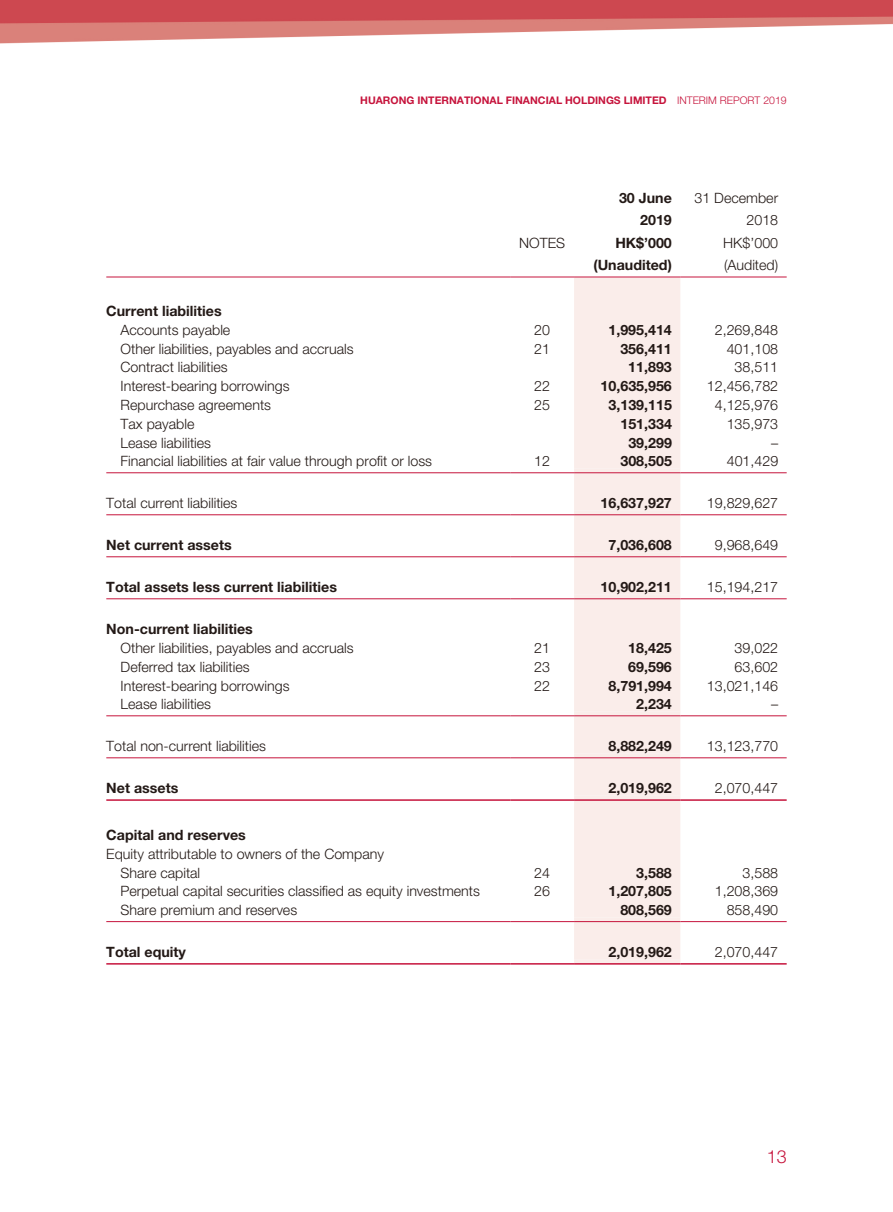
<style>
.page{position:relative;width:893px;height:1212px;background:#fff}
.page>*{position:absolute;margin:0;border:0;box-sizing:border-box;transform-origin:0 0}
.t1{font:300 18px "Helvetica Neue LT Std";color:#c6143c}
.t2{font:300 14.25px/18.8px "Helvetica Neue LT Std";color:#231916}
.t3{font:700 14.25px "Helvetica Neue LT Std";color:#231916}
.t4{font:700 10.5px "Helvetica Neue LT Std";color:#c6143c}
.s1{font-weight:300}
</style>
<div class="page">
<img style="left:0;top:0;width:893px;height:965px">
<div style="left:574px;top:278px;width:106px;height:191px;background:#faedea"></div>
<div style="left:574px;top:469px;width:106px;height:494px;background:#faedea"></div>
<hr style="left:106px;top:277px;width:404px;height:1px;background:#c6143c">
<hr style="left:510px;top:277px;width:64px;height:1px;background:#c6143c">
<hr style="left:574px;top:277px;width:106px;height:1px;background:#c6143c">
<hr style="left:680px;top:277px;width:107px;height:1px;background:#c6143c">
<hr style="left:106px;top:472px;width:404px;height:1px;background:#c6143c">
<hr style="left:510px;top:472px;width:64px;height:1px;background:#c6143c">
<hr style="left:574px;top:472px;width:106px;height:1px;background:#c6143c">
<hr style="left:680px;top:472px;width:107px;height:1px;background:#c6143c">
<hr style="left:106px;top:514px;width:404px;height:1px;background:#c6143c">
<hr style="left:510px;top:514px;width:64px;height:1px;background:#c6143c">
<hr style="left:574px;top:514px;width:106px;height:1px;background:#c6143c">
<hr style="left:680px;top:514px;width:107px;height:1px;background:#c6143c">
<hr style="left:106px;top:556px;width:404px;height:1px;background:#c6143c">
<hr style="left:510px;top:556px;width:64px;height:1px;background:#c6143c">
<hr style="left:574px;top:556px;width:106px;height:1px;background:#c6143c">
<hr style="left:680px;top:556px;width:107px;height:1px;background:#c6143c">
<hr style="left:106px;top:598px;width:404px;height:1px;background:#c6143c">
<hr style="left:510px;top:598px;width:64px;height:1px;background:#c6143c">
<hr style="left:574px;top:598px;width:106px;height:1px;background:#c6143c">
<hr style="left:680px;top:598px;width:107px;height:1px;background:#c6143c">
<hr style="left:106px;top:715px;width:404px;height:1px;background:#c6143c">
<hr style="left:510px;top:715px;width:64px;height:1px;background:#c6143c">
<hr style="left:574px;top:715px;width:106px;height:1px;background:#c6143c">
<hr style="left:680px;top:715px;width:107px;height:1px;background:#c6143c">
<hr style="left:106px;top:757px;width:404px;height:1px;background:#c6143c">
<hr style="left:510px;top:757px;width:64px;height:1px;background:#c6143c">
<hr style="left:574px;top:757px;width:106px;height:1px;background:#c6143c">
<hr style="left:680px;top:757px;width:107px;height:1px;background:#c6143c">
<hr style="left:106px;top:799px;width:404px;height:2px;background:#c6143c">
<hr style="left:510px;top:799px;width:64px;height:2px;background:#c6143c">
<hr style="left:574px;top:799px;width:106px;height:2px;background:#c6143c">
<hr style="left:680px;top:799px;width:107px;height:2px;background:#c6143c">
<hr style="left:106px;top:921px;width:404px;height:1px;background:#c6143c">
<hr style="left:510px;top:921px;width:64px;height:1px;background:#c6143c">
<hr style="left:574px;top:921px;width:106px;height:1px;background:#c6143c">
<hr style="left:680px;top:921px;width:107px;height:1px;background:#c6143c">
<hr style="left:106px;top:963px;width:404px;height:1px;background:#c6143c">
<hr style="left:510px;top:963px;width:64px;height:1px;background:#c6143c">
<hr style="left:574px;top:963px;width:106px;height:1px;background:#c6143c">
<hr style="left:680px;top:963px;width:107px;height:1px;background:#c6143c">
<p class="t4" style="left:360px;top:94px;width:428px">HUARONG INTERNATIONAL FINANCIAL HOLDINGS LIMITED <span class="s1">INTERIM REPORT 2019</span></p>
<p class="t3" style="left:619px;top:189px;width:54px">30 June</p>
<p class="t2" style="left:694px;top:188px;width:85px">31 December</p>
<p class="t3" style="left:640px;top:212px;width:33px">2019</p>
<p class="t2" style="left:746px;top:211px;width:33px">2018</p>
<p class="t2" style="left:519px;top:233px;width:47px">NOTES</p>
<p class="t3" style="left:615px;top:234px;width:58px">HK$’000</p>
<p class="t2" style="left:723px;top:233px;width:56px">HK$’000</p>
<p class="t3" style="left:593px;top:257px;width:80px">(Unaudited)</p>
<p class="t2" style="left:724px;top:256px;width:56px">(Audited)</p>
<p class="t3" style="left:106px;top:302px;width:117px">Current liabilities</p>
<p class="t2" style="left:121px;top:320px;width:111px">Accounts payable</p>
<p class="t2" style="left:534px;top:320px;width:17px">20</p>
<p class="t3" style="left:608px;top:321px;width:65px">1,995,414</p>
<p class="t2" style="left:715px;top:320px;width:65px">2,269,848</p>
<p class="t2" style="left:121px;top:339px;width:235px">Other liabilities, payables and accruals</p>
<p class="t2" style="left:534px;top:339px;width:17px">21</p>
<p class="t3" style="left:620px;top:340px;width:53px">356,411</p>
<p class="t2" style="left:727px;top:339px;width:53px">401,108</p>
<p class="t2" style="left:121px;top:358px;width:109px">Contract liabilities</p>
<p class="t3" style="left:628px;top:359px;width:45px">11,893</p>
<p class="t2" style="left:735px;top:358px;width:45px">38,511</p>
<p class="t2" style="left:121px;top:376px;width:170px">Interest-bearing borrowings</p>
<p class="t2" style="left:534px;top:376px;width:17px">22</p>
<p class="t3" style="left:601px;top:377px;width:73px">10,635,956</p>
<p class="t2" style="left:707px;top:376px;width:73px">12,456,782</p>
<p class="t2" style="left:121px;top:395px;width:152px">Repurchase agreements</p>
<p class="t2" style="left:534px;top:395px;width:17px">25</p>
<p class="t3" style="left:608px;top:396px;width:65px">3,139,115</p>
<p class="t2" style="left:715px;top:395px;width:65px">4,125,976</p>
<p class="t2" style="left:121px;top:414px;width:75px">Tax payable</p>
<p class="t3" style="left:620px;top:415px;width:53px">151,334</p>
<p class="t2" style="left:727px;top:414px;width:53px">135,973</p>
<p class="t2" style="left:121px;top:433px;width:92px">Lease liabilities</p>
<p class="t3" style="left:628px;top:434px;width:45px">39,299</p>
<p class="t2" style="left:771px;top:433px;width:9px">–</p>
<p class="t2" style="left:121px;top:451px;width:313px">Financial liabilities at fair value through profit or loss</p>
<p class="t2" style="left:534px;top:451px;width:17px">12</p>
<p class="t3" style="left:620px;top:452px;width:53px">308,505</p>
<p class="t2" style="left:727px;top:451px;width:53px">401,429</p>
<p class="t2" style="left:106px;top:493px;width:133px">Total current liabilities</p>
<p class="t3" style="left:601px;top:494px;width:73px">16,637,927</p>
<p class="t2" style="left:707px;top:493px;width:73px">19,829,627</p>
<p class="t3" style="left:106px;top:536px;width:127px">Net current assets</p>
<p class="t3" style="left:608px;top:536px;width:65px">7,036,608</p>
<p class="t2" style="left:715px;top:535px;width:65px">9,968,649</p>
<p class="t3" style="left:106px;top:578px;width:232px">Total assets less current liabilities</p>
<p class="t3" style="left:601px;top:578px;width:73px">10,902,211</p>
<p class="t2" style="left:707px;top:577px;width:73px">15,194,217</p>
<p class="t3" style="left:106px;top:620px;width:148px">Non-current liabilities</p>
<p class="t2" style="left:121px;top:638px;width:235px">Other liabilities, payables and accruals</p>
<p class="t2" style="left:534px;top:638px;width:17px">21</p>
<p class="t3" style="left:628px;top:639px;width:45px">18,425</p>
<p class="t2" style="left:735px;top:638px;width:45px">39,022</p>
<p class="t2" style="left:121px;top:657px;width:131px">Deferred tax liabilities</p>
<p class="t2" style="left:534px;top:657px;width:17px">23</p>
<p class="t3" style="left:628px;top:658px;width:45px">69,596</p>
<p class="t2" style="left:735px;top:657px;width:45px">63,602</p>
<p class="t2" style="left:121px;top:676px;width:170px">Interest-bearing borrowings</p>
<p class="t2" style="left:534px;top:676px;width:17px">22</p>
<p class="t3" style="left:608px;top:677px;width:65px">8,791,994</p>
<p class="t2" style="left:707px;top:676px;width:73px">13,021,146</p>
<p class="t2" style="left:121px;top:694px;width:92px">Lease liabilities</p>
<p class="t3" style="left:636px;top:695px;width:37px">2,234</p>
<p class="t2" style="left:771px;top:694px;width:9px">–</p>
<p class="t2" style="left:106px;top:736px;width:161px">Total non-current liabilities</p>
<p class="t3" style="left:608px;top:737px;width:65px">8,882,249</p>
<p class="t2" style="left:707px;top:736px;width:73px">13,123,770</p>
<p class="t3" style="left:106px;top:779px;width:74px">Net assets</p>
<p class="t3" style="left:608px;top:779px;width:65px">2,019,962</p>
<p class="t2" style="left:715px;top:778px;width:65px">2,070,447</p>
<p class="t3" style="left:106px;top:826px;width:141px">Capital and reserves</p>
<p class="t2" style="left:121px;top:844px;width:265px;text-indent:-14px">Equity attributable to owners of the Company<br>Share capital</p>
<p class="t2" style="left:534px;top:863px;width:17px">24</p>
<p class="t3" style="left:636px;top:864px;width:37px">3,588</p>
<p class="t2" style="left:742px;top:863px;width:37px">3,588</p>
<p class="t2" style="left:121px;top:881px;width:361px">Perpetual capital securities classified as equity investments</p>
<p class="t2" style="left:534px;top:881px;width:17px">26</p>
<p class="t3" style="left:608px;top:882px;width:65px">1,207,805</p>
<p class="t2" style="left:715px;top:881px;width:65px">1,208,369</p>
<p class="t2" style="left:121px;top:900px;width:178px">Share premium and reserves</p>
<p class="t3" style="left:620px;top:901px;width:53px">808,569</p>
<p class="t2" style="left:727px;top:900px;width:53px">858,490</p>
<p class="t3" style="left:106px;top:943px;width:81px">Total equity</p>
<p class="t3" style="left:608px;top:943px;width:65px">2,019,962</p>
<p class="t2" style="left:715px;top:942px;width:65px">2,070,447</p>
<p class="t1" style="left:767px;top:1146px;width:22px">13</p>
</div>
